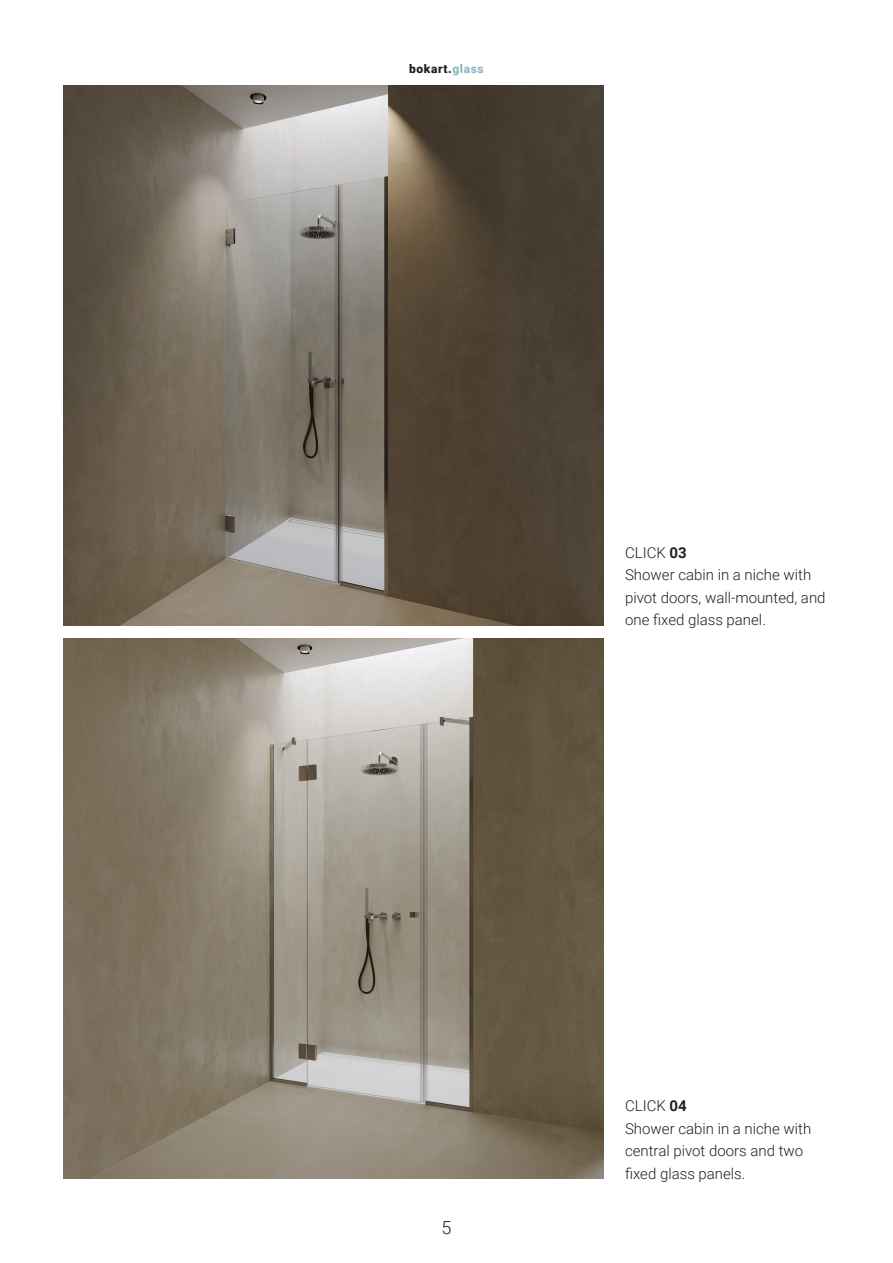
<style>
.page{position:relative;width:893px;height:1263px;background:#fff}
.page>*{position:absolute;margin:0;border:0;box-sizing:border-box;transform-origin:0 0}
.t1{font:300 18px "Roboto";color:#231f20}
.t2{font:300 15px/22.5px "Roboto";color:#231f20}
.t3{font:900 12px "Roboto";letter-spacing:.05em;color:#231f20}
.s1{color:#92b6c7}
.s2{font-weight:700}
</style>
<div class="page">
<img style="left:64px;top:85px;width:540px;height:540px">
<img style="left:64px;top:639px;width:540px;height:540px">
<p class="t3" style="left:409px;top:60px;width:76px">bokart.<span class="s1">glass</span></p>
<p class="t2" style="left:625px;top:540px;width:202px">CLICK <span class="s2">03<br></span>Shower cabin in a niche with pivot doors, wall-mounted, and one fixed glass panel.</p>
<p class="t1" style="left:441px;top:1215px;width:11px">5</p>
<p class="t2" style="left:625px;top:1094px;width:188px">CLICK <span class="s2">04<br></span>Shower cabin in a niche with central pivot doors and two fixed glass panels.</p>
</div>
